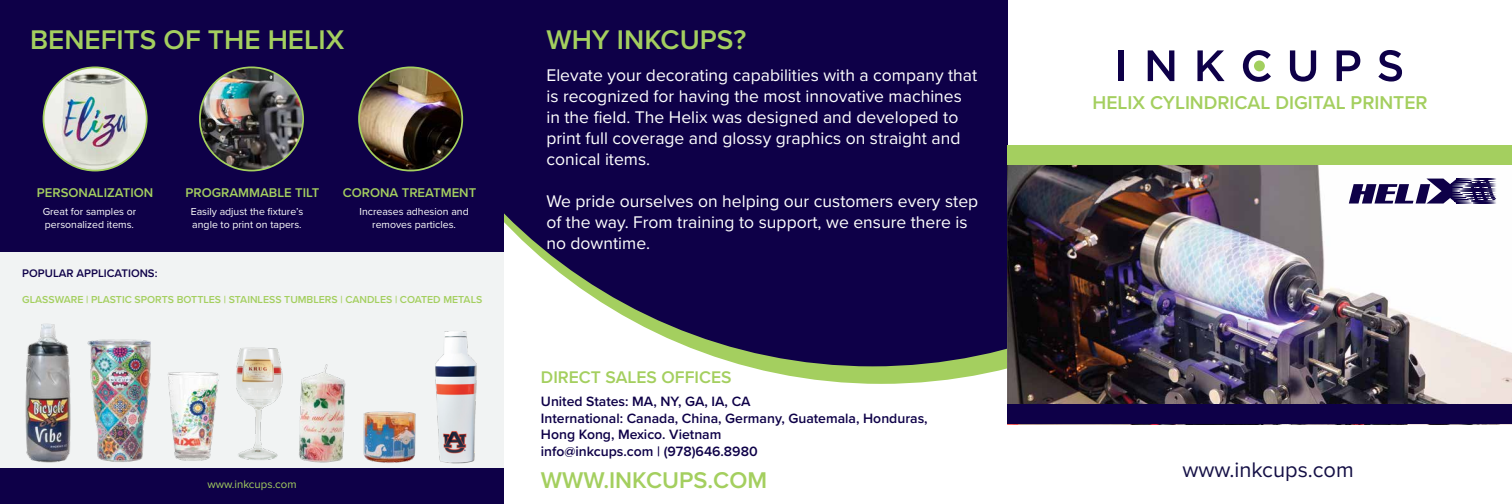
<style>
.page{position:relative;width:1512px;height:504px;background:#fff}
.page>*{position:absolute;margin:0;border:0;box-sizing:border-box;transform-origin:0 0}
.t1{font:600 28px "Proxima Nova";color:#a4cf5f}
.t2{font:600 23.62px "Proxima Nova";color:#a4cf5f}
.t3{font:21.88px "Proxima Nova";color:#151046}
.t4{font:600 19.25px "Proxima Nova";color:#a4cf5f}
.t5{font:17.5px/21px "Proxima Nova";color:#fff}
.t6{font:600 17.5px "Proxima Nova";color:#a4cf5f}
.t7{font:600 14px/16.8px "Proxima Nova";color:#0e0048}
.t8{font:600 13.12px "Proxima Nova";color:#a4cf5f}
.t9{font:600 11.38px "Proxima Nova";color:#0e0048}
.t10{font:11.38px "Proxima Nova";color:#a4cf5f}
.t11{font:10.5px/12.6px "Proxima Nova";color:#fff}
.t12{font:600 10.5px "Proxima Nova";color:#a4cf5f}
</style>
<div class="page">
<svg style="left:746px;top:366px;width:261px;height:18px;fill:#a4cf5f"></svg>
<svg style="left:504px;top:0;width:504px;height:366px;background:#231756"></svg>
<div style="left:0;top:0;width:504px;height:252px;background:#0e0048"></div>
<img style="left:1007px;top:145px;width:505px;height:279px">
<div style="left:1008px;top:145px;width:504px;height:20px;background:#a4cf5f"></div>
<div style="left:1008px;top:405px;width:504px;height:19px;background:#0e0048"></div>
<div style="left:0;top:252px;width:504px;height:252px;background:#f1f3f3"></div>
<div style="left:0;top:468px;width:504px;height:36px;background:#0e0048"></div>
<img style="left:25px;top:324px;width:46px;height:139px">
<img style="left:168px;top:372px;width:23px;height:89px">
<img style="left:87px;top:339px;width:64px;height:123px">
<div style="left:1118px;top:50px;width:5px;height:31px;background:#0e0048"></div>
<svg style="left:1148px;top:50px;width:26px;height:31px"></svg>
<svg style="left:1197px;top:50px;width:28px;height:31px"></svg>
<svg style="left:1243px;top:50px;width:28px;height:32px"></svg>
<svg style="left:1290px;top:50px;width:26px;height:32px"></svg>
<svg style="left:1337px;top:50px;width:23px;height:31px"></svg>
<svg style="left:1378px;top:50px;width:24px;height:32px"></svg>
<div style="left:1254px;top:61px;width:11px;height:10px;background:#a2cf5f;border-radius:50%"></div>
<svg style="left:1349px;top:179px;width:147px;height:25px"></svg>
<img style="left:200px;top:69px;width:103px;height:102px">
<div style="left:199px;top:66px;width:105px;height:105px;border:2px solid #a4cf5f;border-radius:50%"></div>
<img style="left:359px;top:67px;width:103px;height:104px;border-radius:52px">
<div style="left:358px;top:66px;width:105px;height:105px;border:2px solid #a4cf5f;border-radius:50%"></div>
<img style="left:44px;top:67px;width:103px;height:104px;border-radius:52px">
<div style="left:43px;top:66px;width:105px;height:105px;border:2px solid #a4cf5f;border-radius:50%"></div>
<img style="left:191px;top:347px;width:90px;height:114px">
<img style="left:236px;top:362px;width:110px;height:101px">
<img style="left:363px;top:411px;width:53px;height:52px">
<img style="left:435px;top:331px;width:42px;height:133px">
<h1 class="t1" style="left:30px;top:19px;width:316px">BENEFITS OF THE HELIX</h1>
<p class="t8" style="left:37px;top:183px;width:118px">PERSONALIZATION</p>
<p class="t8" style="left:185px;top:183px;width:135px">PROGRAMMABLE TILT</p>
<p class="t8" style="left:343px;top:183px;width:135px">CORONA TREATMENT</p>
<p class="t11" style="left:43px;top:205px;width:95px">Great for samples or personalized items.</p>
<p class="t9" style="left:22px;top:265px;width:137px">POPULAR APPLICATIONS:</p>
<p class="t11" style="left:191px;top:205px;width:114px">Easily adjust the fixture’s angle to print on tapers.</p>
<p class="t11" style="left:360px;top:205px;width:111px;text-align:center">Increases adhesion and removes particles.</p>
<p class="t12" style="left:22px;top:291px;width:462px">GLASSWARE | PLASTIC SPORTS BOTTLES | STAINLESS TUMBLERS | CANDLES | COATED METALS</p>
<p class="t10" style="left:207px;top:476px;width:91px">www.inkcups.com</p>
<h1 class="t1" style="left:546px;top:19px;width:201px">WHY INKCUPS?</h1>
<p class="t5" style="left:546px;top:64px;width:432px">Elevate your decorating capabilities with a company that is recognized for having the most innovative machines in the field. The Helix was designed and developed to print full coverage and glossy graphics on straight and conical items.</p>
<p class="t5" style="left:546px;top:190px;width:433px">We pride ourselves on helping our customers every step of the way. From training to support, we ensure there is no downtime.</p>
<p class="t6" style="left:541px;top:364px;width:192px">DIRECT SALES OFFICES</p>
<p class="t7" style="left:541px;top:392px;width:388px">United States: MA, NY, GA, IA, CA<br>International: Canada, China, Germany, Guatemala, Honduras, Hong Kong, Mexico. Vietnam<br>info@inkcups.com | (978)646.8980</p>
<h2 class="t2" style="left:541px;top:462px;width:228px">WWW.INKCUPS.COM</h2>
<p class="t4" style="left:1092px;top:89px;width:337px">HELIX CYLINDRICAL DIGITAL PRINTER</p>
<p class="t3" style="left:1182px;top:454px;width:173px">www.inkcups.com</p>
</div>
